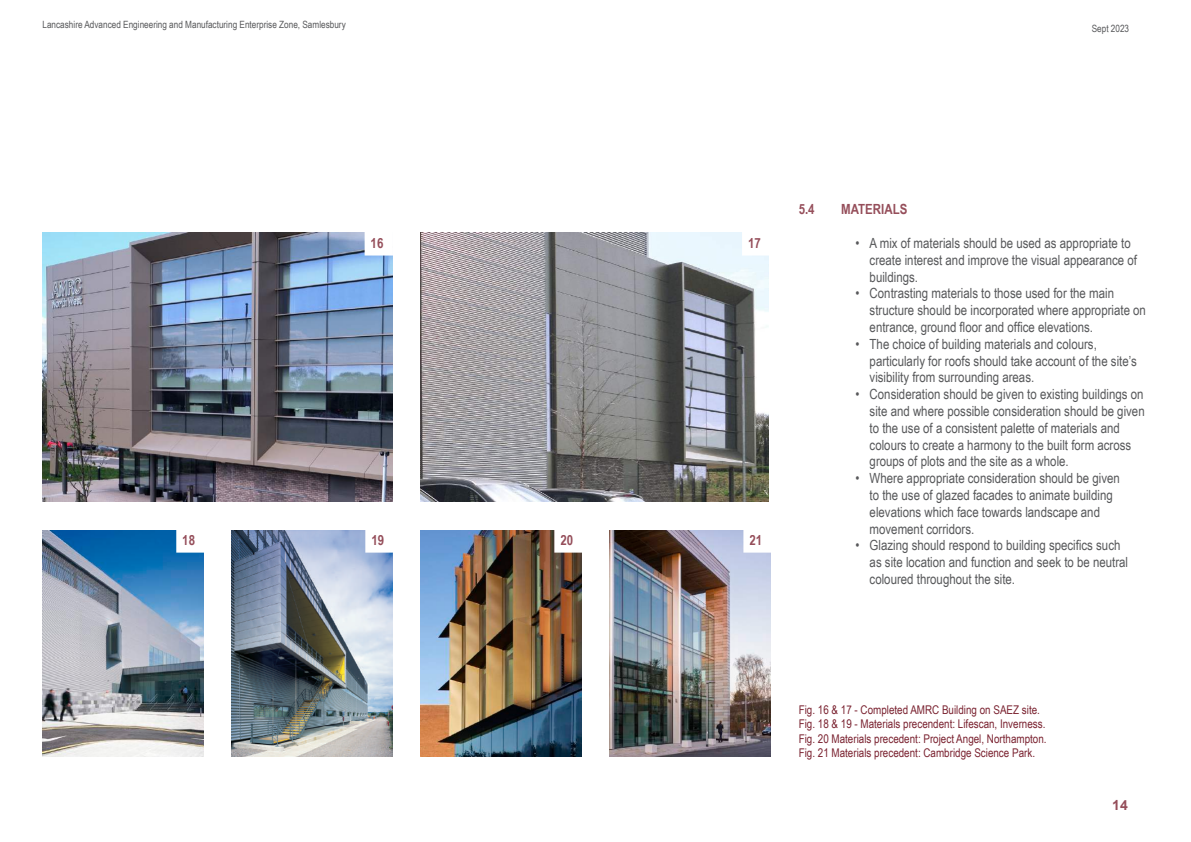
<style>
.page{position:relative;width:1191px;height:842px;background:#fff}
.page>*{position:absolute;margin:0;border:0;box-sizing:border-box;transform-origin:0 0}
.t1{font:14px/16.8px "Arial Narrow";color:#57585a}
.t2{font:700 14px "Arial Narrow";color:#954e5a}
.t3{font:700 14px "Arial";color:#954e5a}
.t4{font:12px/14.4px "Arial Narrow";color:#7a2230}
.t5{font:10px "Arial Narrow";color:#57585a}
</style>
<div class="page">
<img style="left:43px;top:232px;width:349px;height:270px">
<img style="left:420px;top:232px;width:349px;height:270px">
<img style="left:43px;top:530px;width:160px;height:227px">
<img style="left:420px;top:530px;width:161px;height:227px">
<img style="left:231px;top:530px;width:161px;height:227px">
<img style="left:609px;top:530px;width:161px;height:227px">
<div style="left:367px;top:235px;width:23px;height:18px;background:#fff"></div>
<div style="left:745px;top:235px;width:22px;height:18px;background:#fff"></div>
<div style="left:746px;top:532px;width:22px;height:18px;background:#fff"></div>
<div style="left:557px;top:532px;width:23px;height:18px;background:#fff"></div>
<div style="left:368px;top:532px;width:23px;height:18px;background:#fff"></div>
<div style="left:179px;top:532px;width:23px;height:18px;background:#fff"></div>
<p class="t5" style="left:43px;top:18px;width:305px">Lancashire Advanced Engineering and Manufacturing Enterprise Zone, Samlesbury</p>
<p class="t5" style="left:1091px;top:21px;width:39px">Sept 2023</p>
<p class="t2" style="left:370px;top:232px;width:14px">16</p>
<p class="t2" style="left:748px;top:232px;width:14px">17</p>
<p class="t2" style="left:182px;top:529px;width:14px">18</p>
<p class="t2" style="left:371px;top:529px;width:14px">19</p>
<p class="t2" style="left:560px;top:529px;width:14px">20</p>
<p class="t2" style="left:749px;top:529px;width:14px">21</p>
<p class="t2" style="left:798px;top:199px;width:17px">5.4</p>
<p class="t2" style="left:841px;top:199px;width:68px">MATERIALS</p>
<p class="t1" style="left:869px;top:234px;width:269px;text-indent:-14px">• A mix of materials should be used as appropriate to create interest and improve the visual appearance of buildings.</p>
<p class="t1" style="left:869px;top:284px;width:278px;text-indent:-14px">• Contrasting materials to those used for the main structure should be incorporated where appropriate on entrance, ground floor and office elevations.</p>
<p class="t1" style="left:869px;top:335px;width:269px;text-indent:-14px">• The choice of building materials and colours, particularly for roofs should take account of the site’s visibility from surrounding areas.</p>
<p class="t1" style="left:869px;top:385px;width:277px;text-indent:-14px">• Consideration should be given to existing buildings on site and where possible consideration should be given to the use of a consistent palette of materials and colours to create a harmony to the built form across groups of plots and the site as a whole.</p>
<p class="t1" style="left:869px;top:469px;width:252px;text-indent:-14px">• Where appropriate consideration should be given to the use of glazed facades to animate building elevations which face towards landscape and movement corridors.</p>
<p class="t1" style="left:869px;top:536px;width:260px;text-indent:-14px">• Glazing should respond to building specifics such as site location and function and seek to be neutral coloured throughout the site.</p>
<p class="t4" style="left:798px;top:702px;width:249px">Fig. 16 &amp; 17 - Completed AMRC Building on SAEZ site.<br>Fig. 18 &amp; 19 - Materials precendent: Lifescan, Inverness.<br>Fig. 20 Materials precedent: Project Angel, Northampton.<br>Fig. 21 Materials precedent: Cambridge Science Park.</p>
<p class="t3" style="left:1112px;top:795px;width:17px">14</p>
</div>
